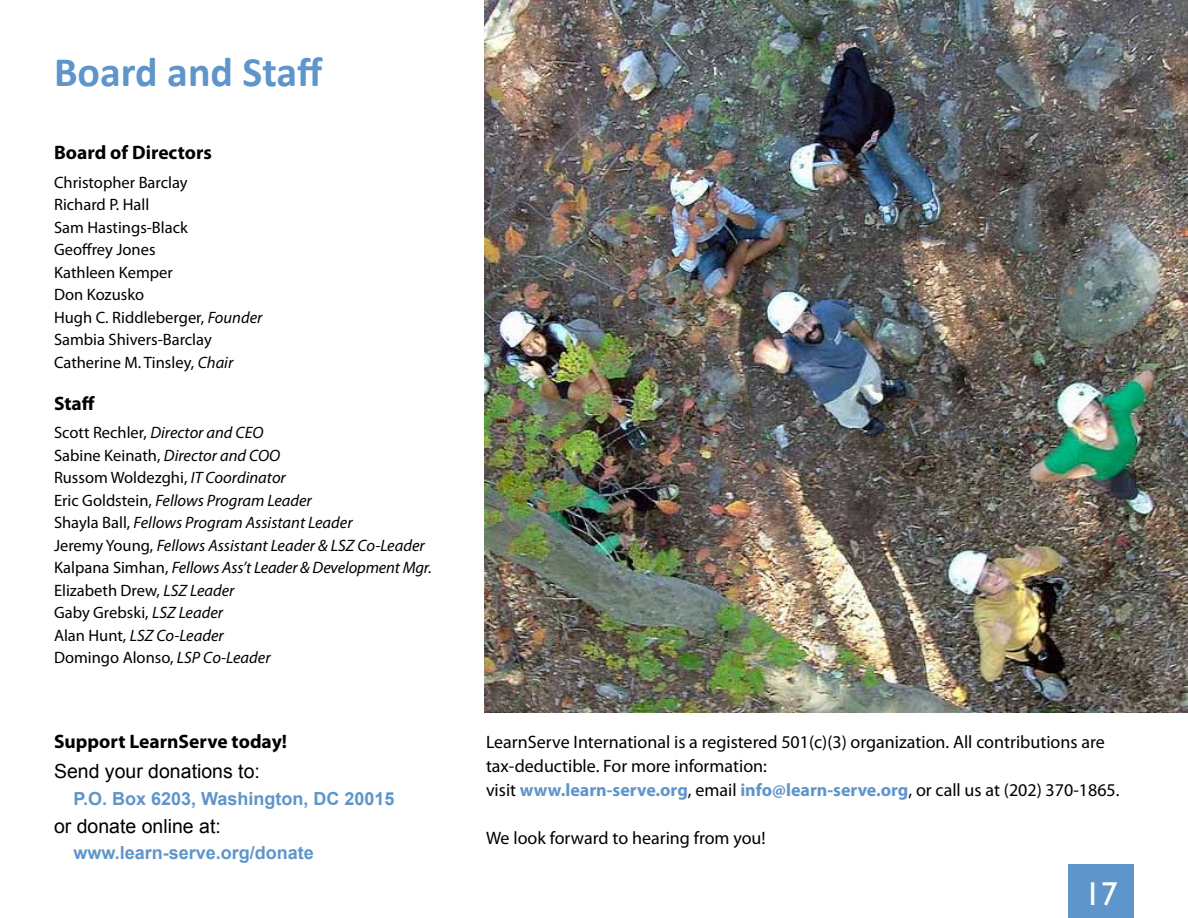
<style>
.page{position:relative;width:1188px;height:918px;background:#fff}
.page>*{position:absolute;margin:0;border:0;box-sizing:border-box;transform-origin:0 0}
.t1{font:700 42px "Calibri";color:#5e95ca}
.t2{font:33px "Gill Sans";color:#fff}
.t3{font:700 19.5px "Myriad Pro";color:#000}
.t4{font:19.5px "Arial";color:#000}
.t5{font:18px/24px "Myriad Pro";color:#000}
.t6{font:700 18px "Arial";color:#5e95ca}
.t7{font:italic 16.5px/22.5px "Myriad Pro";color:#000}
.t8{font:16.5px/22.5px "Myriad Pro";color:#000}
.s1{font-style:italic}
.s2{font-style:normal}
.s3{font-weight:700;color:#5e95ca}
</style>
<div class="page">
<div style="left:1068px;top:864px;width:66px;height:54px;background:#5e95ca"></div>
<img style="left:484px;top:0;width:704px;height:713px">
<h1 class="t1" style="left:54px;top:46px;width:270px">Board and Staff</h1>
<p class="t3" style="left:54px;top:140px;width:159px">Board of Directors</p>
<p class="t8" style="left:54px;top:170px;width:210px">Christopher Barclay<br>Richard P. Hall<br>Sam Hastings-Black<br>Geoffrey Jones<br>Kathleen Kemper<br>Don Kozusko<br>Hugh C. Riddleberger, <span class="s1">Founder<br></span>Sambia Shivers-Barclay<br>Catherine M. Tinsley, <span class="s1">Chair</span></p>
<p class="t3" style="left:54px;top:390px;width:42px">Staff</p>
<p class="t7" style="left:54px;top:421px;width:379px"><span class="s2">Scott Rechler,</span> Director and CEO<br><span class="s2">Sabine Keinath,</span> Director and COO<br><span class="s2">Russom Woldezghi,</span> IT Coordinator<br><span class="s2">Eric Goldstein,</span> Fellows Program Leader<br><span class="s2">Shayla Ball,</span> Fellows Program Assistant Leader<br><span class="s2">Jeremy Young,</span> Fellows Assistant Leader &amp; LSZ Co-Leader <span class="s2">Kalpana Simhan,</span> Fellows Ass’t Leader &amp; Development Mgr.<br><span class="s2">Elizabeth Drew,</span> LSZ Leader<br><span class="s2">Gaby Grebski,</span> LSZ Leader<br><span class="s2">Alan Hunt,</span> LSZ Co-Leader<br><span class="s2">Domingo Alonso,</span> LSP Co-Leader</p>
<p class="t3" style="left:54px;top:728px;width:235px">Support LearnServe today!</p>
<p class="t4" style="left:54px;top:758px;width:207px">Send your donations to:</p>
<p class="t6" style="left:74px;top:787px;width:323px">P.O. Box 6203, Washington, DC 20015</p>
<p class="t4" style="left:54px;top:814px;width:168px">or donate online at:</p>
<p class="t6" style="left:74px;top:841px;width:242px">www.learn-serve.org/donate</p>
<p class="t5" style="left:486px;top:730px;width:635px">LearnServe International is a registered 501(c)(3) organization. All contributions are tax-deductible. For more information:<br>visit <span class="s3">www.learn-serve.org</span>, email <span class="s3">info@learn-serve.org</span>, or call us at (202) 370-1865.</p>
<p class="t5" style="left:486px;top:826px;width:281px">We look forward to hearing from you!</p>
<h2 class="t2" style="left:1084px;top:875px;width:34px">17</h2>
</div>
